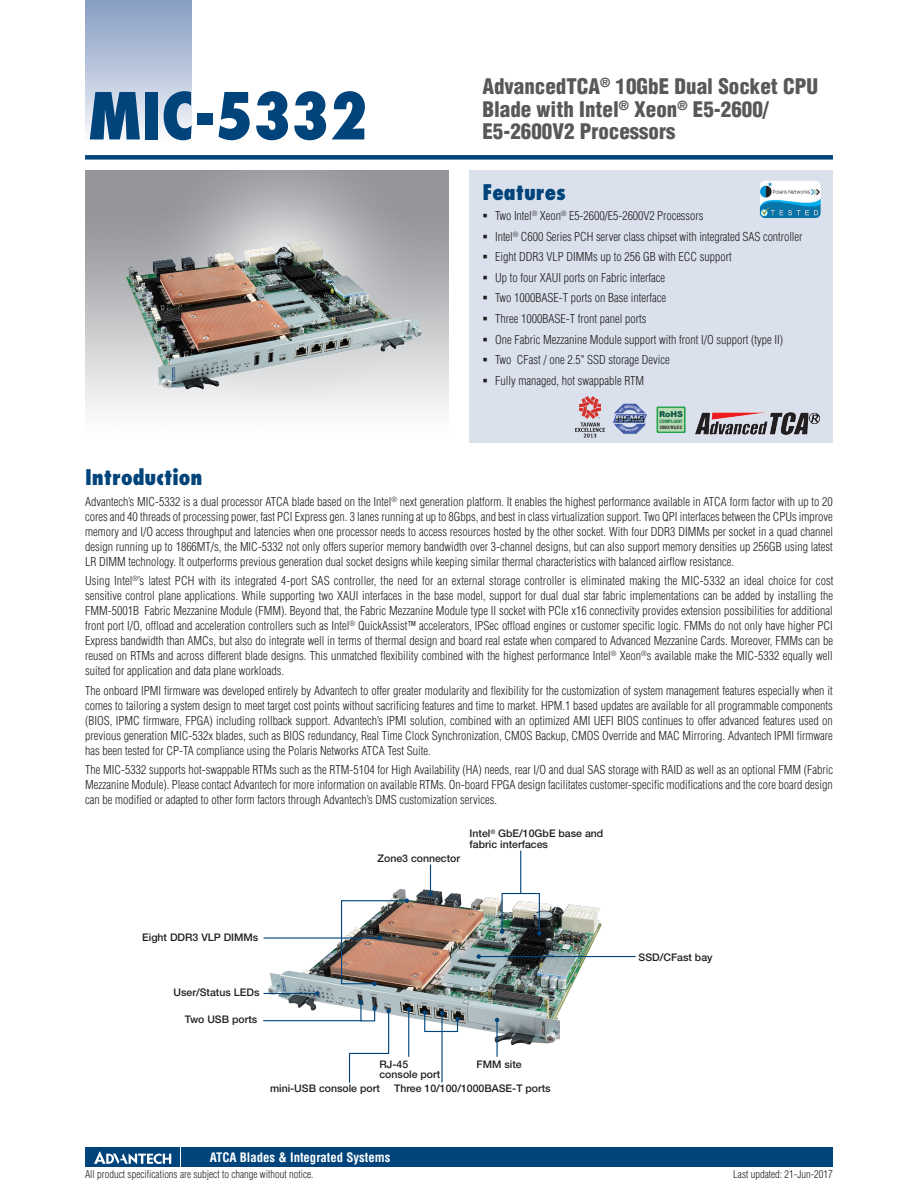
<style>
.page{position:relative;width:918px;height:1188px;background:#fff}
.page>*{position:absolute;margin:0;border:0;box-sizing:border-box;transform-origin:0 0}
.t1{font:800 condensed 63px "Futura";color:#00447b}
.t2{font:900 condensed 21px/22.5px "Helvetica";color:#57585a}
.t3{font:800 condensed 21px "Futura";color:#00447b}
.t4{font:700 condensed 12.75px "Helvetica";color:#fff}
.t5{font:300 condensed 12px/15px "Helvetica";color:#231f20;text-align:justify}
.t6{font:500 10.5px/10.4px "Helvetica Neue";color:#231f20}
.t7{font:300 condensed 10.5px "Helvetica";color:#231f20}
.t8{font:900 8.1px "Arial";color:#0c5447}
.t9{font:700 condensed 4.5px "Helvetica";color:#231f20;scale:1.11 1}
.t10{font:700 condensed 4.5px "Helvetica";color:#0c6a39;scale:1.04 1}
</style>
<div class="page">
<div style="left:85px;top:155px;width:748px;height:5px;background:#00447b"></div>
<div style="left:85px;top:0;width:106px;height:143px;background:linear-gradient(to bottom,#849bc1,#f9fafc)"></div>
<div style="left:182px;top:1147px;width:651px;height:20px;background:#00447b"></div>
<div style="left:85px;top:1147px;width:95px;height:20px;background:#00447b"></div>
<svg style="left:94px;top:1151px;width:77px;height:13px"></svg>
<div style="left:470px;top:170px;width:363px;height:272px;background:#dae1ed"></div>
<img style="left:85px;top:170px;width:363px;height:240px">
<img style="left:267px;top:889px;width:283px;height:156px">
<img style="left:613px;top:403px;width:34px;height:32px">
<img style="left:760px;top:181px;width:61px;height:37px">
<svg style="left:428px;top:865px;width:5px;height:31px"></svg>
<svg style="left:500px;top:892px;width:42px;height:44px"></svg>
<hr style="left:520px;top:851px;width:1px;height:43px;background:#00447b">
<hr style="left:479px;top:956px;width:157px;height:1px;background:#00447b">
<svg style="left:477px;top:954px;width:4px;height:5px"></svg>
<hr style="left:496px;top:1020px;width:2px;height:37px;background:#00447b">
<svg style="left:495px;top:1018px;width:4px;height:4px"></svg>
<hr style="left:441px;top:1013px;width:2px;height:69px;background:#00447b">
<svg style="left:423px;top:1010px;width:37px;height:23px"></svg>
<hr style="left:408px;top:1009px;width:1px;height:48px;background:#00447b">
<svg style="left:407px;top:1007px;width:4px;height:5px"></svg>
<hr style="left:264px;top:993px;width:53px;height:1px;background:#00447b">
<svg style="left:315px;top:991px;width:5px;height:5px"></svg>
<hr style="left:264px;top:937px;width:116px;height:2px;background:#00447b">
<img style="left:340px;top:898px;width:69px;height:88px">
<svg style="left:348px;top:1000px;width:43px;height:83px"></svg>
<hr style="left:263px;top:1020px;width:98px;height:1px;background:#00447b">
<img style="left:695px;top:412px;width:126px;height:23px">
<div style="left:657px;top:407px;width:29px;height:26px;background:#21a348"></div>
<div style="left:658px;top:408px;width:26px;height:24px;background:#b8dbb4"></div>
<svg style="left:575px;top:396px;width:30px;height:42px"></svg>
<img style="left:126px;top:241px;width:272px;height:149px">
<h1 class="t1" style="left:89px;top:76px;width:280px">MIC-5332</h1>
<h2 class="t2" style="left:482px;top:75px;width:337px">AdvancedTCA<sup>®</sup> 10GbE Dual Socket CPU<br>Blade with Intel<sup>®</sup> Xeon<sup>®</sup> E5-2600/<br>E5-2600V2 Processors</h2>
<h2 class="t3" style="left:482px;top:178px;width:85px">Features</h2>
<p class="t5" style="left:495px;top:205px;width:309px;line-height:20.7px;text-align:left">Two Intel<sup>®</sup> Xeon<sup>®</sup> E5-2600/E5-2600V2 Processors<br>Intel<sup>®</sup> C600 Series PCH server class chipset with integrated SAS controller Eight DDR3 VLP DIMMs up to 256 GB with ECC support<br>Up to four XAUI ports on Fabric interface<br>Two 1000BASE-T ports on Base interface<br>Three 1000BASE-T front panel ports<br>One Fabric Mezzanine Module support with front I/O support (type II)<br>Two CFast / one 2.5" SSD storage Device<br>Fully managed, hot swappable RTM</p>
<p class="t8" style="left:659px;top:408px;width:25px">RoHS</p>
<p class="t10" style="left:660px;top:418px;width:24px">COMPLIANT</p>
<p class="t9" style="left:660px;top:424px;width:22px">2002/95/EC</p>
<h2 class="t3" style="left:85px;top:463px;width:119px">Introduction</h2>
<p class="t5" style="left:85px;top:494px;width:750px">Advantech’s MIC-5332 is a dual processor ATCA blade based on the Intel<sup>®</sup> next generation platform. It enables the highest performance available in ATCA form factor with up to 20 cores and 40 threads of processing power, fast PCI Express gen. 3 lanes running at up to 8Gbps, and best in class virtualization support. Two QPI interfaces between the CPUs improve memory and I/O access throughput and latencies when one processor needs to access resources hosted by the other socket. With four DDR3 DIMMs per socket in a quad channel design running up to 1866MT/s, the MIC-5332 not only offers superior memory bandwidth over 3-channel designs, but can also support memory densities up 256GB using latest LR DIMM technology. It outperforms previous generation dual socket designs while keeping similar thermal characteristics with balanced airflow resistance.</p>
<p class="t5" style="left:85px;top:573px;width:750px">Using Intel<sup>®</sup>’s latest PCH with its integrated 4-port SAS controller, the need for an external storage controller is eliminated making the MIC-5332 an ideal choice for cost sensitive control plane applications. While supporting two XAUI interfaces in the base model, support for dual dual star fabric implementations can be added by installing the FMM-5001B Fabric Mezzanine Module (FMM). Beyond that, the Fabric Mezzanine Module type II socket with PCIe x16 connectivity provides extension possibilities for additional front port I/O, offload and acceleration controllers such as Intel<sup>®</sup> QuickAssist™ accelerators, IPSec offload engines or customer specific logic. FMMs do not only have higher PCI Express bandwidth than AMCs, but also do integrate well in terms of thermal design and board real estate when compared to Advanced Mezzanine Cards. Moreover, FMMs can be reused on RTMs and across different blade designs. This unmatched flexibility combined with the highest performance Intel<sup>®</sup> Xeon<sup>®</sup>s available make the MIC-5332 equally well suited for application and data plane workloads.</p>
<p class="t5" style="left:85px;top:683px;width:749px">The onboard IPMI firmware was developed entirely by Advantech to offer greater modularity and flexibility for the customization of system management features especially when it comes to tailoring a system design to meet target cost points without sacrificing features and time to market. HPM.1 based updates are available for all programmable components (BIOS, IPMC firmware, FPGA) including rollback support. Advantech’s IPMI solution, combined with an optimized AMI UEFI BIOS continues to offer advanced features used on previous generation MIC-532x blades, such as BIOS redundancy, Real Time Clock Synchronization, CMOS Backup, CMOS Override and MAC Mirroring. Advantech IPMI firmware has been tested for CP-TA compliance using the Polaris Networks ATCA Test Suite.</p>
<p class="t5" style="left:85px;top:762px;width:750px">The MIC-5332 supports hot-swappable RTMs such as the RTM-5104 for High Availability (HA) needs, rear I/O and dual SAS storage with RAID as well as an optional FMM (Fabric Mezzanine Module). Please contact Advantech for more information on available RTMs. On-board FPGA design facilitates customer-specific modifications and the core board design can be modified or adapted to other form factors through Advantech’s DMS customization services.</p>
<p class="t6" style="left:378px;top:853px;width:84px">Zone3 connector</p>
<p class="t6" style="left:470px;top:828px;width:135px">Intel<sup>®</sup> GbE/10GbE base and fabric interfaces</p>
<p class="t6" style="left:142px;top:932px;width:118px">Eight DDR3 VLP DIMMs</p>
<p class="t6" style="left:174px;top:987px;width:87px">User/Status LEDs</p>
<p class="t6" style="left:185px;top:1014px;width:74px">Two USB ports</p>
<p class="t6" style="left:477px;top:1059px;width:47px">FMM site</p>
<p class="t6" style="left:394px;top:1083px;width:158px">Three 10/100/1000BASE-T ports</p>
<p class="t6" style="left:379px;top:1059px;width:62px">RJ-45 console port</p>
<p class="t6" style="left:270px;top:1083px;width:111px">mini-USB console port</p>
<p class="t4" style="left:210px;top:1150px;width:182px">ATCA Blades &amp; Integrated Systems</p>
<p class="t6" style="left:639px;top:952px;width:76px">SSD/CFast bay</p>
<p class="t7" style="left:85px;top:1168px;width:230px">All product specifications are subject to change without notice.</p>
<p class="t7" style="left:733px;top:1168px;width:101px">Last updated: 21-Jun-2017</p>
</div>
